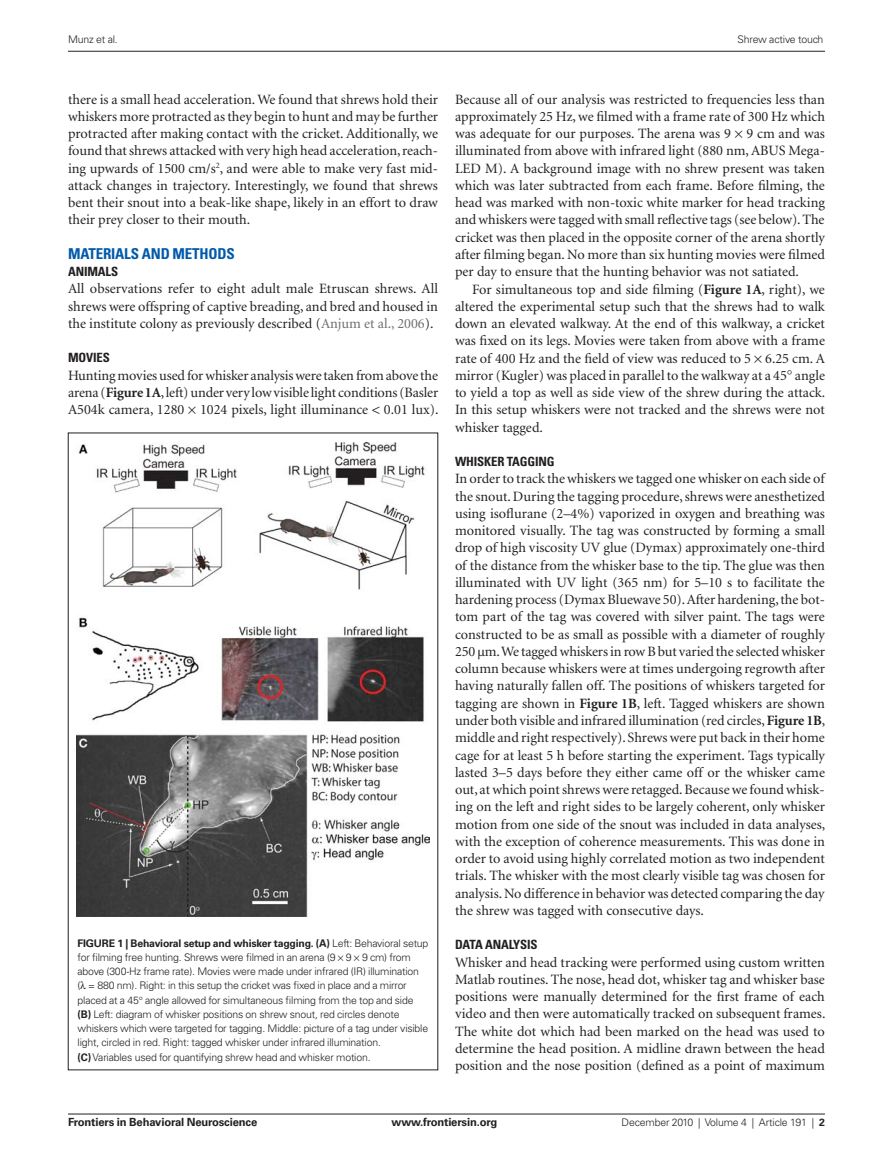
<style>
.page{position:relative;width:893px;height:1170px;background:#fff}
.page>*{position:absolute;margin:0;border:0;box-sizing:border-box;transform-origin:0 0}
.t1{font:700 condensed 15px "Univers";letter-spacing:-.01em;color:#015aaa}
.t2{font:14.25px/17.2px "Minion";color:#231f20;text-align:justify}
.t3{font:700 condensed 12.75px "Univers";letter-spacing:-.01em;color:#231f20}
.t4{font:700 11.25px "Univers";letter-spacing:-.015em;color:#231f20}
.t5{font:300 10.5px/14.2px "Univers";letter-spacing:-.02em;color:#231f20}
.s1{color:#6c6d70}
.s2{font-weight:700}
</style>
<div class="page">
<hr style="left:68px;top:1113px;width:757px;height:1px;background:#231f20">
<hr style="left:68px;top:51px;width:757px;height:1px;background:#231f20">
<img style="left:77px;top:442px;width:352px;height:474px">
<p class="t5" style="left:68px;top:32px;width:51px">Munz et al.</p>
<p class="t5" style="left:737px;top:32px;width:87px">Shrew active touch</p>
<p class="t2" style="left:68px;top:91px;width:372px">there is a small head acceleration. We found that shrews hold their whiskers more protracted as they begin to hunt and may be further protracted after making contact with the cricket. Additionally, we found that shrews attacked with very high head acceleration, reach&shy;ing upwards of 1500 cm/s<sup>2</sup>, and were able to make very fast mid&shy;attack changes in trajectory. Interestingly, we found that shrews bent their snout into a beak-like shape, likely in an effort to draw their prey closer to their mouth.</p>
<p class="t1" style="left:68px;top:244px;width:168px">MATERIALS AND METHODS</p>
<p class="t3" style="left:68px;top:264px;width:52px">ANIMALS</p>
<p class="t2" style="left:68px;top:281px;width:371px">All observations refer to eight adult male Etruscan shrews. All shrews were offspring of captive breading, and bred and housed in the institute colony as previously described (<span class="s1">Anjum et al., 2006</span>).</p>
<p class="t3" style="left:68px;top:350px;width:43px">MOVIES</p>
<p class="t2" style="left:68px;top:367px;width:372px">Hunting movies used for whisker analysis were taken from above the arena (<span class="s2">Figure1A</span>, left) under very low visible light conditions (Basler A504k camera, 1280 1024 pixels, light illuminance 0.01 lux).</p>
<p class="t5" style="left:78px;top:935px;width:352px"><span class="s2">Figure 1 | Behavioral setup and whisker tagging. (A)</span> Left: Behavioral setup for filming free hunting. Shrews were filmed in an arena (9 9 9 cm) from above (300-Hz frame rate). Movies were made under infrared (IR) illumination<br>( = 880 nm). Right: in this setup the cricket was fixed in place and a mirror placed at a 45 angle allowed for simultaneous filming from the top and side <span class="s2">(B)</span> Left: diagram of whisker positions on shrew snout, red circles denote whiskers which were targeted for tagging. Middle: picture of a tag under visible light, circled in red. Right: tagged whisker under infrared illumination.<br><span class="s2">(C)</span> Variables used for quantifying shrew head and whisker motion.</p>
<p class="t2" style="left:455px;top:91px;width:371px">Because all of our analysis was restricted to frequencies less than approximately 25 Hz, we filmed with a frame rate of 300 Hz which was adequate for our purposes. The arena was 9 9 cm and was illuminated from above with infrared light (880 nm, ABUS Mega-LED M). A background image with no shrew present was taken which was later subtracted from each frame. Before filming, the head was marked with non-toxic white marker for head tracking and whiskers were tagged with small reflective tags (see below). The cricket was then placed in the opposite corner of the arena shortly after filming began. No more than six hunting movies were filmed per day to ensure that the hunting behavior was not satiated.</p>
<p class="t2" style="left:455px;top:281px;width:372px;text-indent:17px">For simultaneous top and side filming (<span class="s2">Figure 1A</span>, right), we altered the experimental setup such that the shrews had to walk down an elevated walkway. At the end of this walkway, a cricket was fixed on its legs. Movies were taken from above with a frame rate of 400 Hz and the field of view was reduced to 5 6.25 cm. A mirror (Kugler) was placed in parallel to the walkway at a 45 angle to yield a top as well as side view of the shrew during the attack.<br>In this setup whiskers were not tracked and the shrews were not whisker tagged.</p>
<p class="t3" style="left:455px;top:453px;width:101px">WHISKER TAGGING</p>
<p class="t2" style="left:455px;top:470px;width:372px">In order to track the whiskers we tagged one whisker on each side of the snout. During the tagging procedure, shrews were anesthetized using isoflurane (2–4%) vaporized in oxygen and breathing was monitored visually. The tag was constructed by forming a small drop of high viscosity UV glue (Dymax) approximately one-third of the distance from the whisker base to the tip. The glue was then illuminated with UV light (365 nm) for 5–10 s to facilitate the hardening process (Dymax Bluewave 50). After hardening, the bot&shy;tom part of the tag was covered with silver paint. The tags were constructed to be as small as possible with a diameter of roughly 250 μm. We tagged whiskers in row B but varied the selected whisker column because whiskers were at times undergoing regrowth after having naturally fallen off. The positions of whiskers targeted for tagging are shown in <span class="s2">Figure 1B</span>, left. Tagged whiskers are shown under both visible and infrared illumination (red circles, <span class="s2">Figure 1B</span>, middle and right respectively). Shrews were put back in their home cage for at least 5 h before starting the experiment. Tags typically lasted 3–5 days before they either came off or the whisker came out, at which point shrews were retagged. Because we found whisk&shy;ing on the left and right sides to be largely coherent, only whisker motion from one side of the snout was included in data analyses, with the exception of coherence measurements. This was done in order to avoid using highly correlated motion as two independent trials. The whisker with the most clearly visible tag was chosen for analysis. No difference in behavior was detected comparing the day the shrew was tagged with consecutive days.</p>
<p class="t3" style="left:455px;top:936px;width:84px">DATA ANALYSIS</p>
<p class="t2" style="left:455px;top:953px;width:372px">Whisker and head tracking were performed using custom written Matlab routines. The nose, head dot, whisker tag and whisker base positions were manually determined for the first frame of each video and then were automatically tracked on subsequent frames.<br>The white dot which had been marked on the head was used to determine the head position. A midline drawn between the head position and the nose position (defined as a point of maximum</p>
<p class="t4" style="left:68px;top:1115px;width:191px">Frontiers in Behavioral Neuroscience</p>
<p class="t4" style="left:392px;top:1115px;width:107px">www.frontiersin.org</p>
<p class="t5" style="left:622px;top:1115px;width:205px">December 2010 | Volume 4 | Article 191 | <span class="s2">2</span></p>
</div>
